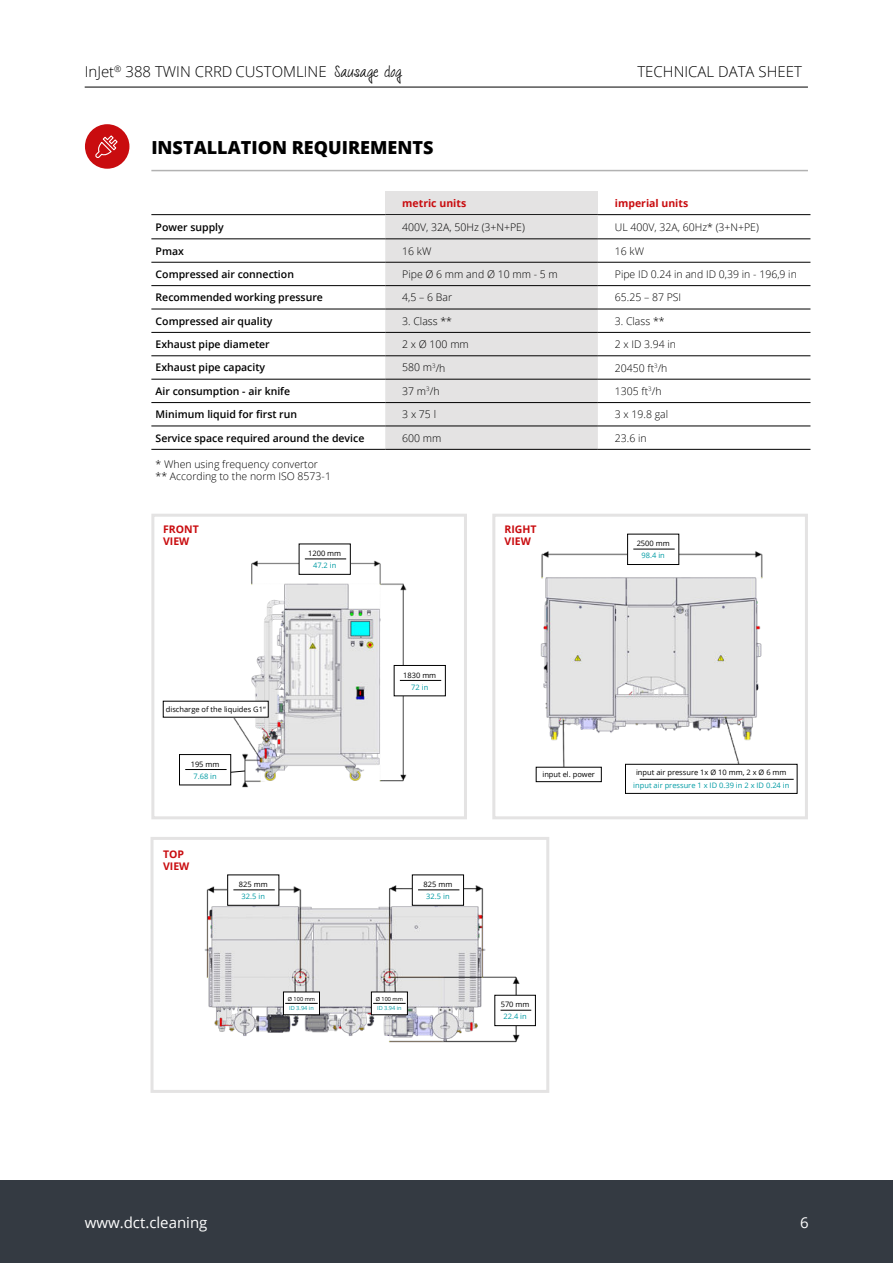
<style>
.page{position:relative;width:893px;height:1263px;background:#fff}
.page>*{position:absolute;margin:0;border:0;box-sizing:border-box;transform-origin:0 0}
.t1{font:800 18px "Open Sans";color:#000}
.t2{font:300 15px "Open Sans";color:#000}
.t3{font:15px "Open Sans";color:#fff}
.t4{font:300 10.5px/12px "Open Sans";color:#000}
.t5{font:600 10.5px "Open Sans";color:#000}
.t6{font:700 10.5px/12.6px "Open Sans";color:#c90c0f}
.t7{font:7.5px "Open Sans";color:#000}
.t8{font:7.5px "Open Sans";color:#009ba4}
.t9{font:5.7px "Open Sans";color:#009ba4}
.t10{font:5.7px "Open Sans";color:#000}
.s1{font-family:"Talkingtothe Moon";font-weight:400}
</style>
<div class="page">
<hr style="left:85px;top:87px;width:723px;height:1px;background:#000">
<div style="left:0;top:1180px;width:893px;height:83px;background:#343a42"></div>
<hr style="left:151px;top:170px;width:657px;height:1px;background:#b2b2b2">
<div style="left:85px;top:124px;width:44px;height:45px;background:#c90c0f;border-radius:50%"></div>
<svg style="left:95px;top:135px;width:23px;height:23px"></svg>
<div style="left:385px;top:191px;width:213px;height:24px;background:#e4e3e3"></div>
<hr style="left:151px;top:214px;width:234px;height:1px;background:#000">
<hr style="left:385px;top:214px;width:213px;height:1px;background:#000">
<hr style="left:598px;top:214px;width:212px;height:1px;background:#000">
<img style="left:162px;top:543px;width:284px;height:245px">
<div style="left:151px;top:514px;width:316px;height:305px;border:3px solid #e4e3e3"></div>
<img style="left:204px;top:874px;width:332px;height:169px">
<div style="left:151px;top:837px;width:398px;height:256px;border:3px solid #e4e3e3"></div>
<img style="left:535px;top:533px;width:263px;height:261px">
<div style="left:492px;top:514px;width:316px;height:305px;border:3px solid #e4e3e3"></div>
<div style="left:618px;top:782px;width:53px;height:27px;background:#fff"></div>
<div style="left:299px;top:544px;width:51px;height:30px;background:#fff"></div>
<div style="left:299px;top:544px;width:52px;height:31px;border:1px solid #000"></div>
<hr style="left:305px;top:559px;width:41px;height:1px;background:#000">
<div style="left:628px;top:534px;width:51px;height:30px;background:#fff"></div>
<div style="left:627px;top:534px;width:52px;height:31px;border:1px solid #000"></div>
<hr style="left:633px;top:549px;width:42px;height:1px;background:#000">
<div style="left:394px;top:665px;width:51px;height:31px;background:#fff"></div>
<div style="left:394px;top:665px;width:52px;height:31px;border:1px solid #000"></div>
<hr style="left:400px;top:680px;width:41px;height:1px;background:#000">
<div style="left:163px;top:701px;width:105px;height:16px;background:#fff"></div>
<div style="left:536px;top:767px;width:65px;height:15px;background:#fff"></div>
<div style="left:536px;top:767px;width:66px;height:15px;border:1px solid #000"></div>
<div style="left:625px;top:764px;width:172px;height:29px;background:#fff"></div>
<div style="left:625px;top:764px;width:172px;height:30px;border:1px solid #000"></div>
<hr style="left:640px;top:779px;width:154px;height:1px;background:#000">
<div style="left:228px;top:875px;width:51px;height:30px;background:#fff"></div>
<div style="left:227px;top:874px;width:52px;height:32px;border:1px solid #000"></div>
<hr style="left:233px;top:889px;width:42px;height:1px;background:#000">
<div style="left:412px;top:875px;width:52px;height:30px;background:#fff"></div>
<div style="left:412px;top:874px;width:52px;height:32px;border:1px solid #000"></div>
<hr style="left:418px;top:889px;width:41px;height:1px;background:#000">
<div style="left:495px;top:995px;width:40px;height:31px;background:#fff"></div>
<div style="left:494px;top:995px;width:42px;height:31px;border:1px solid #000"></div>
<hr style="left:501px;top:1010px;width:30px;height:1px;background:#000">
<div style="left:371px;top:992px;width:36px;height:23px;background:#fff"></div>
<div style="left:371px;top:992px;width:37px;height:23px;border:1px solid #000"></div>
<hr style="left:373px;top:1003px;width:33px;height:1px;background:#000">
<div style="left:283px;top:992px;width:36px;height:23px;background:#fff"></div>
<div style="left:283px;top:992px;width:37px;height:23px;border:1px solid #000"></div>
<hr style="left:285px;top:1003px;width:33px;height:1px;background:#000">
<div style="left:179px;top:754px;width:52px;height:31px;background:#fff"></div>
<div style="left:179px;top:754px;width:52px;height:31px;border:1px solid #000"></div>
<hr style="left:185px;top:769px;width:42px;height:1px;background:#000">
<svg style="left:230px;top:770px;width:16px;height:3px"></svg>
<div style="left:385px;top:215px;width:213px;height:234px;background:#e4e3e3"></div>
<hr style="left:151px;top:239px;width:234px;height:1px;background:#000">
<hr style="left:385px;top:239px;width:213px;height:1px;background:#000">
<hr style="left:598px;top:239px;width:212px;height:1px;background:#000">
<hr style="left:151px;top:355px;width:234px;height:1px;background:#000">
<hr style="left:385px;top:355px;width:213px;height:1px;background:#000">
<hr style="left:598px;top:355px;width:212px;height:1px;background:#000">
<hr style="left:151px;top:379px;width:234px;height:1px;background:#000">
<hr style="left:385px;top:379px;width:213px;height:1px;background:#000">
<hr style="left:598px;top:379px;width:212px;height:1px;background:#000">
<hr style="left:151px;top:402px;width:234px;height:1px;background:#000">
<hr style="left:385px;top:402px;width:213px;height:1px;background:#000">
<hr style="left:598px;top:402px;width:212px;height:1px;background:#000">
<hr style="left:151px;top:426px;width:234px;height:1px;background:#000">
<hr style="left:385px;top:426px;width:213px;height:1px;background:#000">
<hr style="left:598px;top:426px;width:212px;height:1px;background:#000">
<hr style="left:151px;top:449px;width:234px;height:1px;background:#000">
<hr style="left:385px;top:449px;width:213px;height:1px;background:#000">
<hr style="left:598px;top:449px;width:212px;height:1px;background:#000">
<hr style="left:151px;top:309px;width:234px;height:1px;background:#000">
<hr style="left:385px;top:309px;width:213px;height:1px;background:#000">
<hr style="left:598px;top:309px;width:212px;height:1px;background:#000">
<hr style="left:151px;top:332px;width:234px;height:1px;background:#000">
<hr style="left:385px;top:332px;width:213px;height:1px;background:#000">
<hr style="left:598px;top:332px;width:212px;height:1px;background:#000">
<hr style="left:151px;top:262px;width:234px;height:1px;background:#000">
<hr style="left:385px;top:262px;width:213px;height:1px;background:#000">
<hr style="left:598px;top:262px;width:212px;height:1px;background:#000">
<hr style="left:151px;top:285px;width:234px;height:1px;background:#000">
<hr style="left:385px;top:285px;width:213px;height:1px;background:#000">
<hr style="left:598px;top:285px;width:212px;height:1px;background:#000">
<h2 class="t2" style="left:85px;top:66px;width:319px">InJet<sup>®</sup> 388 TWIN CRRD CUSTOMLINE <span class="s1">Sausage dog</span></h2>
<h2 class="t2" style="left:637px;top:61px;width:166px">TECHNICAL DATA SHEET</h2>
<h1 class="t1" style="left:151px;top:141px;width:284px">INSTALLATION REQUIREMENTS</h1>
<p class="t6" style="left:402px;top:198px;width:65px">metric units</p>
<p class="t6" style="left:615px;top:198px;width:75px">imperial units</p>
<p class="t5" style="left:156px;top:223px;width:70px">Power supply</p>
<p class="t4" style="left:402px;top:222px;width:124px">400V, 32A, 50Hz (3+N+PE)</p>
<p class="t4" style="left:615px;top:222px;width:146px">UL 400V, 32A, 60Hz* (3+N+PE)</p>
<p class="t5" style="left:156px;top:246px;width:30px">Pmax</p>
<p class="t4" style="left:402px;top:246px;width:31px">16 kW</p>
<p class="t4" style="left:615px;top:246px;width:31px">16 kW</p>
<p class="t5" style="left:156px;top:270px;width:140px">Compressed air connection</p>
<p class="t4" style="left:402px;top:269px;width:157px">Pipe Ø 6 mm and Ø 10 mm - 5 m</p>
<p class="t4" style="left:615px;top:269px;width:184px">Pipe ID 0.24 in and ID 0,39 in - 196,9 in</p>
<p class="t5" style="left:156px;top:293px;width:169px">Recommended working pressure</p>
<p class="t4" style="left:402px;top:293px;width:51px">4,5 – 6 Bar</p>
<p class="t4" style="left:615px;top:293px;width:68px">65.25 – 87 PSI</p>
<p class="t5" style="left:156px;top:317px;width:118px">Compressed air quality</p>
<p class="t4" style="left:402px;top:316px;width:51px">3. Class **</p>
<p class="t4" style="left:615px;top:316px;width:51px">3. Class **</p>
<p class="t5" style="left:156px;top:340px;width:116px">Exhaust pipe diameter</p>
<p class="t4" style="left:402px;top:339px;width:68px">2 x Ø 100 mm</p>
<p class="t4" style="left:615px;top:339px;width:63px">2 x ID 3.94 in</p>
<p class="t5" style="left:156px;top:363px;width:111px">Exhaust pipe capacity</p>
<p class="t4" style="left:402px;top:363px;width:45px">580 m<sup>3</sup>/h</p>
<p class="t4" style="left:615px;top:363px;width:54px">20450 ft<sup>3</sup>/h</p>
<p class="t5" style="left:156px;top:387px;width:136px">Air consumption - air knife</p>
<p class="t4" style="left:402px;top:386px;width:39px">37 m<sup>3</sup>/h</p>
<p class="t4" style="left:615px;top:386px;width:48px">1305 ft<sup>3</sup>/h</p>
<p class="t5" style="left:156px;top:407px;width:143px">Minimum liquid for first run</p>
<p class="t4" style="left:402px;top:409px;width:35px">3 x 75 l</p>
<p class="t4" style="left:615px;top:409px;width:55px">3 x 19.8 gal</p>
<p class="t5" style="left:156px;top:434px;width:210px">Service space required around the device</p>
<p class="t4" style="left:402px;top:433px;width:41px">600 mm</p>
<p class="t4" style="left:615px;top:433px;width:33px">23.6 in</p>
<p class="t4" style="left:156px;top:459px;width:177px">* When using frequency convertor ** According to the norm ISO 8573-1</p>
<p class="t6" style="left:163px;top:524px;width:37px">FRONT<br>VIEW</p>
<p class="t7" style="left:308px;top:550px;width:35px">1200 mm</p>
<p class="t8" style="left:313px;top:562px;width:25px">47.2 in</p>
<p class="t7" style="left:166px;top:706px;width:101px">discharge of the liquides G1“</p>
<p class="t7" style="left:191px;top:761px;width:30px">195 mm</p>
<p class="t8" style="left:193px;top:773px;width:25px">7.68 in</p>
<p class="t6" style="left:163px;top:848px;width:28px">TOP<br>VIEW</p>
<p class="t7" style="left:239px;top:881px;width:30px">825 mm</p>
<p class="t8" style="left:242px;top:893px;width:25px">32.5 in</p>
<p class="t10" style="left:288px;top:997px;width:29px">Ø 100 mm</p>
<p class="t9" style="left:289px;top:1006px;width:26px">ID 3.94 in</p>
<p class="t7" style="left:403px;top:672px;width:35px">1830 mm</p>
<p class="t8" style="left:411px;top:684px;width:19px">72 in</p>
<p class="t7" style="left:424px;top:881px;width:30px">825 mm</p>
<p class="t8" style="left:426px;top:893px;width:25px">32.5 in</p>
<p class="t10" style="left:376px;top:997px;width:29px">Ø 100 mm</p>
<p class="t9" style="left:377px;top:1006px;width:26px">ID 3.94 in</p>
<p class="t6" style="left:504px;top:524px;width:34px">RIGHT<br>VIEW</p>
<p class="t7" style="left:637px;top:540px;width:35px">2500 mm</p>
<p class="t8" style="left:642px;top:552px;width:25px">98.4 in</p>
<p class="t7" style="left:542px;top:771px;width:54px">input el. power</p>
<p class="t7" style="left:636px;top:769px;width:152px">input air pressure 1x Ø 10 mm, 2 x Ø 6 mm</p>
<p class="t8" style="left:633px;top:783px;width:158px">input air pressure 1 x ID 0.39 in 2 x ID 0.24 in</p>
<p class="t7" style="left:501px;top:1001px;width:30px">570 mm</p>
<p class="t8" style="left:503px;top:1013px;width:25px">22.4 in</p>
<h2 class="t3" style="left:85px;top:1216px;width:124px">www.dct.cleaning</h2>
<h2 class="t3" style="left:800px;top:1216px;width:10px">6</h2>
</div>
